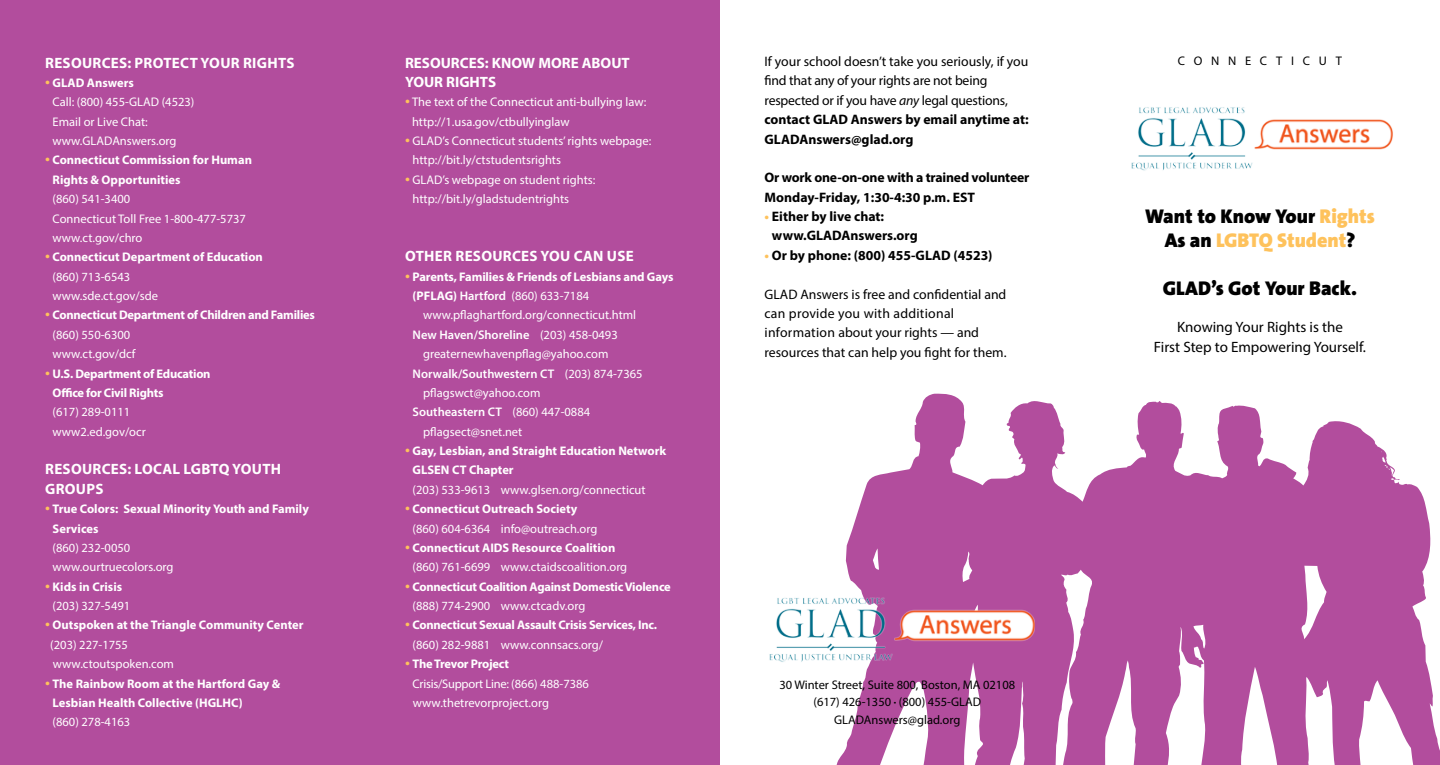
<style>
.page{position:relative;width:1440px;height:765px;background:#fff}
.page>*{position:absolute;margin:0;border:0;box-sizing:border-box;transform-origin:0 0}
.t1{font:900 20px/24px "The Sans";color:#000;text-align:center}
.t2{font:700 15px/19.4px "Myriad Pro";letter-spacing:.02em;color:#fff}
.t3{font:15px/20px "Myriad Pro";color:#000;text-align:center}
.t4{font:700 15px/19.4px "Myriad Pro";color:#fff}
.t5{font:13.75px/19.4px "Myriad Pro";color:#000}
.t6{font:700 13.75px/19.4px "Myriad Pro";color:#000}
.t7{font:12.5px/19.4px "Myriad Pro";color:#fff}
.t8{font:700 12.5px/19.4px "Myriad Pro";letter-spacing:-.005em;color:#fff}
.t9{font:600 12.5px "Myriad Pro";color:#fff}
.t10{font:12.5px/17.5px "Myriad Pro";color:#000;text-align:center}
.t11{font:12.5px "Myriad Pro";letter-spacing:.7em;color:#000}
.s1{font-style:italic}
.s2{font-weight:700}
.s3{color:#fec25c}
.s4{font-size:17.5px;color:#fec25c}
.s5{font-weight:400;font-size:17.5px;color:#fec25c}
.s6{font-weight:400}
.s7{font-weight:600}
.s8{font-size:8.75px}
</style>
<div class="page">
<svg style="left:836px;top:394px;width:604px;height:371px;fill:#b24d9d"></svg>
<div style="left:0;top:0;width:720px;height:765px;background:#b24d9d"></div>
<img style="left:1131px;top:107px;width:262px;height:64px">
<img style="left:769px;top:578px;width:266px;height:105px">
<p class="t5" style="left:765px;top:52px;width:266px">If your school doesn’t take you seriously, if you find that any of your rights are not being respected or if you have <span class="s1">any</span> legal questions, <span class="s2">contact GLAD Answers by email anytime at:<br>GLADAnswers@glad.org</span></p>
<p class="t6" style="left:765px;top:168px;width:266px">Or work one-on-one with a trained volunteer<br>Monday-Friday, 1:30-4:30 p.m. EST</p>
<p class="t6" style="left:772px;top:206px;width:147px;text-indent:-7px"><span class="s3">•</span> Either by live chat: www.GLADAnswers.org</p>
<p class="t6" style="left:765px;top:245px;width:230px"><span class="s3">•</span> Or by phone: (800) 455-GLAD (4523)</p>
<p class="t5" style="left:765px;top:284px;width:244px">GLAD Answers is free and confidential and can provide you with additional information about your rights — and resources that can help you fight for them.</p>
<p class="t2" style="left:45px;top:52px;width:251px">RESOURCES: PROTECT YOUR RIGHTS</p>
<p class="t11" style="left:1178px;top:53px;width:166px">CONNECTICUT</p>
<p class="t7" style="left:53px;top:73px;width:143px;text-indent:-8px"><span class="s4">•</span> <span class="s2">GLAD Answers<br></span>Call: (800) 455-GLAD (4523)<br>Email or Live Chat: www.GLADAnswers.org</p>
<p class="t8" style="left:53px;top:150px;width:201px;text-indent:-8px"><span class="s5">•</span> Connecticut Commission for Human<br>Rights &amp; Opportunities</p>
<p class="t7" style="left:53px;top:189px;width:195px">(860) 541-3400<br>Connecticut Toll Free 1-800-477-5737 www.ct.gov/chro</p>
<p class="t8" style="left:53px;top:247px;width:212px;text-indent:-8px"><span class="s5">•</span> Connecticut Department of Education <span class="s6">(860) 713-6543<br>www.sde.ct.gov/sde</span></p>
<p class="t8" style="left:53px;top:305px;width:264px;text-indent:-8px"><span class="s5">•</span> Connecticut Department of Children and Families <span class="s6">(860) 550-6300<br>www.ct.gov/dcf</span></p>
<p class="t8" style="left:53px;top:363px;width:160px;text-indent:-8px"><span class="s5">•</span> U.S. Department of Education<br>Office for Civil Rights</p>
<p class="t7" style="left:53px;top:402px;width:95px">(617) 289-0111 www2.ed.gov/ocr</p>
<p class="t2" style="left:45px;top:459px;width:238px">RESOURCES: LOCAL LGBTQ YOUTH<br>GROUPS</p>
<p class="t8" style="left:53px;top:499px;width:258px;text-indent:-8px"><span class="s5">•</span> True Colors: Sexual Minority Youth and Family<br>Services</p>
<p class="t7" style="left:53px;top:538px;width:123px">(860) 232-0050 www.ourtruecolors.org</p>
<p class="t7" style="left:53px;top:577px;width:79px;text-indent:-8px"><span class="s4">•</span> <span class="s2">Kids in Crisis </span>(203) 327-5491</p>
<p class="t8" style="left:50px;top:615px;width:255px;text-indent:-5px"><span class="s5">•</span> Outspoken at the Triangle Community Center <span class="s6">(203) 227-1755<br>www.ctoutspoken.com</span></p>
<p class="t8" style="left:53px;top:673px;width:229px;text-indent:-8px"><span class="s5">•</span> The Rainbow Room at the Hartford Gay &amp;<br>Lesbian Health Collective (HGLHC)</p>
<p class="t7" style="left:53px;top:712px;width:79px">(860) 278-4163</p>
<p class="t4" style="left:405px;top:52px;width:226px">RESOURCES: KNOW MORE ABOUT<br>YOUR RIGHTS</p>
<p class="t7" style="left:412px;top:92px;width:236px;text-indent:-7px"><span class="s4">•</span> The text of the Connecticut anti-bullying law: http://1.usa.gov/ctbullyinglaw</p>
<p class="t7" style="left:413px;top:131px;width:240px;text-indent:-8px"><span class="s4">•</span> GLAD’s Connecticut students’ rights webpage: http://bit.ly/ctstudentsrights</p>
<p class="t7" style="left:413px;top:170px;width:184px;text-indent:-8px"><span class="s4">•</span> GLAD’s webpage on student rights: http://bit.ly/gladstudentrights</p>
<h1 class="t1" style="left:1145px;top:204px;width:231px">Want to Know Your <span class="s3">Rights<br></span>As an <span class="s3">LGBTQ Student</span>?</h1>
<h1 class="t1" style="left:1163px;top:276px;width:196px">GLAD’s Got Your Back.</h1>
<p class="t3" style="left:1154px;top:317px;width:214px">Knowing Your Rights is the<br>First Step to Empowering Yourself.</p>
<p class="t2" style="left:405px;top:246px;width:230px">OTHER RESOURCES YOU CAN USE</p>
<p class="t8" style="left:405px;top:266px;width:270px"><span class="s5">•</span> Parents, Families &amp; Friends of Lesbians and Gays</p>
<p class="t7" style="left:413px;top:286px;width:178px"><span class="s2">(PFLAG)</span> <span class="s7">Hartford</span> (860) 633-7184</p>
<p class="t7" style="left:423px;top:305px;width:215px">www.pflaghartford.org/connecticut.html</p>
<p class="t9" style="left:413px;top:327px;width:207px">New Haven/Shoreline <span class="s6">(203) 458-0493</span></p>
<p class="t7" style="left:423px;top:344px;width:187px">greaternewhavenpflag@yahoo.com</p>
<p class="t9" style="left:413px;top:365px;width:231px">Norwalk/Southwestern CT <span class="s6">(203) 874-7365</span></p>
<p class="t7" style="left:423px;top:383px;width:119px">pflagswct@yahoo.com</p>
<p class="t9" style="left:413px;top:404px;width:179px">Southeastern CT <span class="s6">(860) 447-0884</span></p>
<p class="t7" style="left:423px;top:422px;width:101px">pflagsect@snet.net</p>
<p class="t8" style="left:413px;top:441px;width:255px;text-indent:-8px"><span class="s5">•</span> Gay, Lesbian, and Straight Education Network<br>GLSEN CT Chapter</p>
<p class="t7" style="left:413px;top:480px;width:235px">(203) 533-9613 www.glsen.org/connecticut</p>
<p class="t7" style="left:413px;top:499px;width:186px;text-indent:-8px"><span class="s4">•</span> <span class="s2">Connecticut Outreach Society </span>(860) 604-6364 info@outreach.org</p>
<p class="t7" style="left:413px;top:538px;width:216px;text-indent:-8px"><span class="s4">•</span> <span class="s2">Connecticut AIDS Resource Coalition </span>(860) 761-6699 www.ctaidscoalition.org</p>
<p class="t8" style="left:413px;top:576px;width:260px;text-indent:-8px"><span class="s5">•</span> Connecticut Coalition Against Domestic Violence <span class="s6">(888) 774-2900 www.ctcadv.org</span></p>
<p class="t8" style="left:413px;top:615px;width:246px;text-indent:-8px"><span class="s5">•</span> Connecticut Sexual Assault Crisis Services, Inc. <span class="s6">(860) 282-9881 www.connsacs.org/</span></p>
<p class="t7" style="left:413px;top:654px;width:178px;text-indent:-8px"><span class="s4">•</span> <span class="s2">The Trevor Project<br></span>Crisis/Support Line: (866) 488-7386 www.thetrevorproject.org</p>
<p class="t10" style="left:779px;top:676px;width:237px">30 Winter Street, Suite 800, Boston, MA 02108 (617) 426-1350 <span class="s8">•</span> (800) 455-GLAD<br>GLADAnswers@glad.org</p>
</div>
